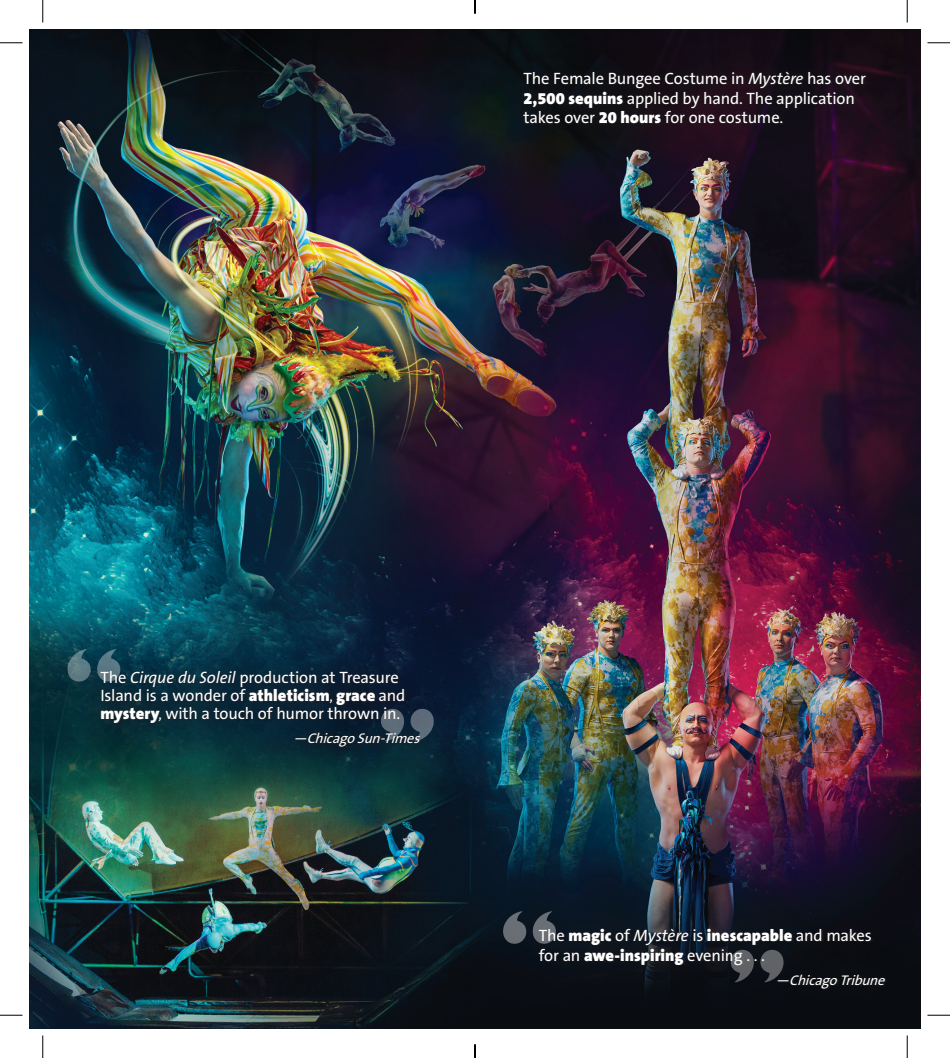
<style>
.page{position:relative;width:950px;height:1058px;background:#fff}
.page>*{position:absolute;margin:0;border:0;box-sizing:border-box;transform-origin:0 0}
.t1{font:16.5px/18px "The Sans Cd S B5 Plain";letter-spacing:-.01em;color:#fff}
.t2{font:900 16.5px "The Sans Cd S B9";color:#fff}
.t3{font:italic 14.1px "The Sans Cd S B5 Plain";color:#fff}
.s1{font-family:"The Sans Cd S B5 i Plain";font-style:italic}
.s2{font-family:"The Sans Cd S B9";font-weight:900}
.s3{font-size:15px}
.s4{font-family:"The Sans Cd S B5 Plain";font-weight:400}
.s5{font-family:"The Sans Cd S B5 i Plain";font-weight:400;font-style:italic}
</style>
<div class="page">
<img style="left:29px;top:29px;width:891px;height:999px">
<div style="left:29px;top:587px;width:469px;height:233px;background:#000326;opacity:.78"></div>
<div style="left:88px;top:659px;width:343px;height:100px;background:#231f20;opacity:.84"></div>
<svg style="left:67px;top:649px;width:53px;height:32px;background:#395f6b"></svg>
<svg style="left:381px;top:709px;width:53px;height:32px;background:#3c4c5b"></svg>
<div style="left:505px;top:894px;width:411px;height:128px;background:#231f20;opacity:.9"></div>
<svg style="left:503px;top:911px;width:53px;height:32px;background:#414951"></svg>
<svg style="left:730px;top:949px;width:53px;height:33px;background:#3c3f43"></svg>
<div style="left:511px;top:60px;width:365px;height:76px;background:#231f20;opacity:.84"></div>
<svg style="left:0;top:42px;width:22px;height:1px"></svg>
<svg style="left:927px;top:42px;width:23px;height:1px"></svg>
<svg style="left:0;top:1014px;width:22px;height:1px"></svg>
<svg style="left:927px;top:1014px;width:23px;height:1px"></svg>
<svg style="left:42px;top:0;width:1px;height:22px"></svg>
<svg style="left:42px;top:1035px;width:1px;height:23px"></svg>
<svg style="left:906px;top:0;width:1px;height:22px"></svg>
<svg style="left:906px;top:1035px;width:1px;height:23px"></svg>
<svg style="left:474px;top:0;width:2px;height:14px"></svg>
<svg style="left:474px;top:1044px;width:2px;height:14px"></svg>
<p class="t1" style="left:523px;top:70px;width:344px;line-height:19.5px">The Female Bungee Costume in <span class="s1">Mystère</span> has over<br><span class="s2">2,500 sequins</span> applied by hand. The application takes over <span class="s2">20 hours</span> for one costume.</p>
<p class="t1" style="left:100px;top:669px;width:306px">The <span class="s1">Cirque du Soleil</span> production at Treasure<br>Island is a wonder of <span class="s2">athleticism</span><span class="s3">,</span> <span class="s2">grace</span> and <span class="s2">mystery</span><span class="s3">,</span> with a touch of humor thrown in.</p>
<p class="t3" style="left:293px;top:731px;width:132px">—ChicagoSun-Times</p>
<p class="t2" style="left:538px;top:926px;width:335px"><span class="s4">The</span> magic <span class="s4">of</span> <span class="s5">Mystère</span> <span class="s4">is</span> inescapable <span class="s4">and makes</span></p>
<p class="t1" style="left:538px;top:947px;width:228px">for an <span class="s2">awe-inspiring</span> evening . . .</p>
<p class="t3" style="left:775px;top:973px;width:115px">—ChicagoTribune</p>
</div>
